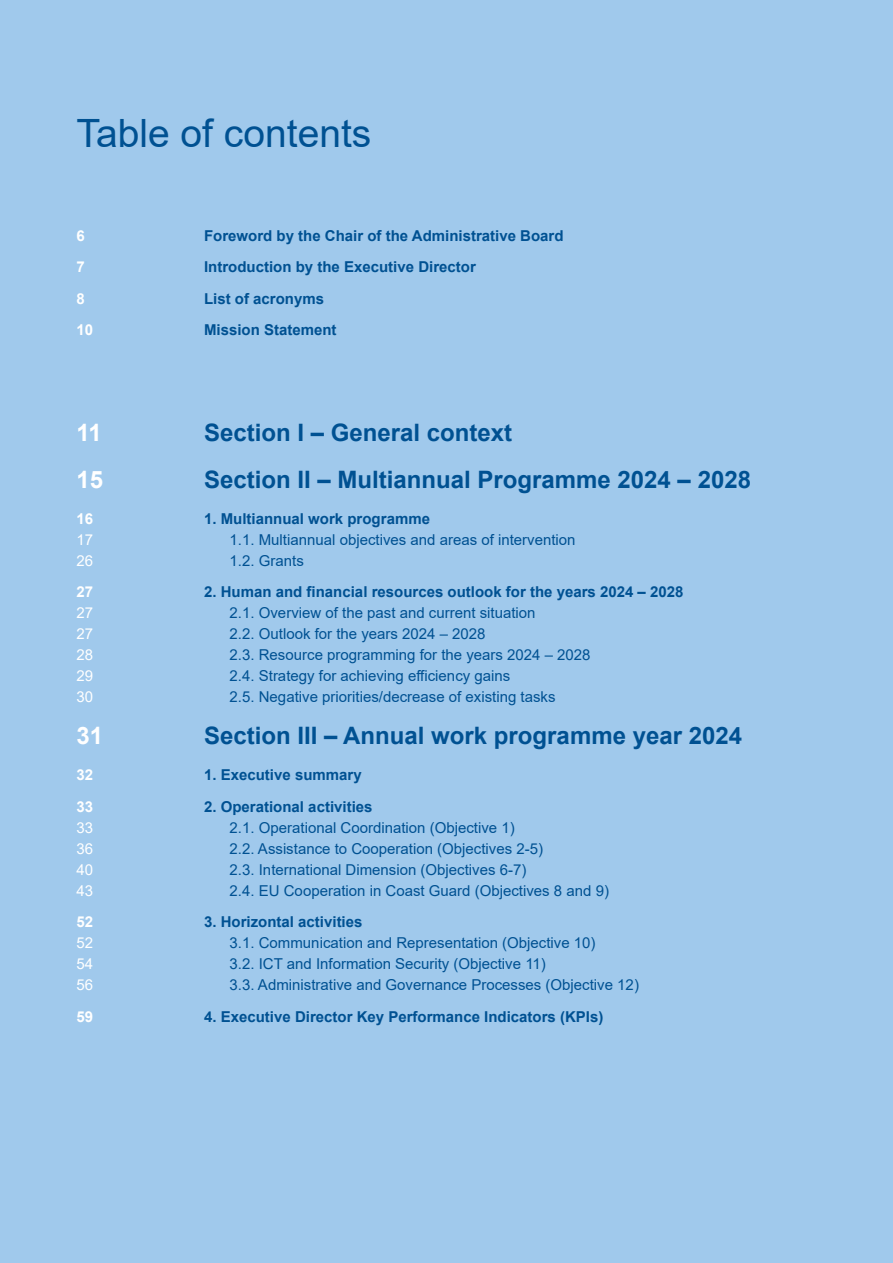
<style>
.page{position:relative;width:893px;height:1263px;background:#a0c9ec}
.page>*{position:absolute;margin:0;border:0;box-sizing:border-box;transform-origin:0 0}
.t1{font:39px "Arial";color:#005192}
.t2{font:700 24px "Arial";color:#005192}
.t3{font:700 24px "Arial";color:#fff}
.t4{font:15px "Arial";color:#005192}
.t5{font:700 15px "Arial";color:#005192}
.t6{font:15px "Arial";color:#fff}
.t7{font:700 15px "Arial";color:#fff}
</style>
<div class="page">
<h1 class="t1" style="left:77px;top:107px;width:296px">Table of contents</h1>
<p class="t7" style="left:77px;top:225px;width:10px">6</p>
<p class="t5" style="left:204px;top:225px;width:361px">Foreword by the Chair of the Administrative Board</p>
<p class="t7" style="left:77px;top:256px;width:10px">7</p>
<p class="t5" style="left:204px;top:256px;width:273px">Introduction by the Executive Director</p>
<p class="t7" style="left:77px;top:288px;width:10px">8</p>
<p class="t5" style="left:204px;top:288px;width:122px">List of acronyms</p>
<p class="t7" style="left:77px;top:320px;width:18px">10</p>
<p class="t5" style="left:204px;top:320px;width:134px">Mission Statement</p>
<h2 class="t3" style="left:77px;top:416px;width:27px">11</h2>
<h2 class="t2" style="left:204px;top:416px;width:310px">Section I – General context</h2>
<h2 class="t3" style="left:77px;top:462px;width:28px">15</h2>
<h2 class="t2" style="left:204px;top:462px;width:548px">Section II – Multiannual Programme 2024 – 2028</h2>
<p class="t7" style="left:77px;top:508px;width:18px">16</p>
<p class="t5" style="left:204px;top:508px;width:227px">1. Multiannual work programme</p>
<p class="t6" style="left:77px;top:529px;width:18px">17</p>
<p class="t4" style="left:230px;top:529px;width:348px">1.1. Multiannual objectives and areas of intervention</p>
<p class="t6" style="left:77px;top:550px;width:18px">26</p>
<p class="t4" style="left:230px;top:550px;width:76px">1.2. Grants</p>
<p class="t7" style="left:77px;top:581px;width:18px">27</p>
<p class="t5" style="left:204px;top:581px;width:481px">2. Human and financial resources outlook for the years 2024 – 2028</p>
<p class="t6" style="left:77px;top:602px;width:18px">27</p>
<p class="t4" style="left:230px;top:602px;width:307px">2.1. Overview of the past and current situation</p>
<p class="t6" style="left:77px;top:623px;width:18px">27</p>
<p class="t4" style="left:230px;top:623px;width:257px">2.2. Outlook for the years 2024 – 2028</p>
<p class="t6" style="left:77px;top:644px;width:18px">28</p>
<p class="t4" style="left:230px;top:644px;width:363px">2.3. Resource programming for the years 2024 – 2028</p>
<p class="t6" style="left:77px;top:665px;width:18px">29</p>
<p class="t4" style="left:230px;top:665px;width:282px">2.4. Strategy for achieving efficiency gains</p>
<p class="t6" style="left:77px;top:686px;width:18px">30</p>
<p class="t4" style="left:230px;top:686px;width:327px">2.5. Negative priorities/decrease of existing tasks</p>
<h2 class="t3" style="left:77px;top:719px;width:28px">31</h2>
<h2 class="t2" style="left:204px;top:719px;width:539px">Section III – Annual work programme year 2024</h2>
<p class="t7" style="left:77px;top:764px;width:18px">32</p>
<p class="t5" style="left:204px;top:764px;width:159px">1. Executive summary</p>
<p class="t7" style="left:77px;top:796px;width:18px">33</p>
<p class="t5" style="left:204px;top:796px;width:170px">2. Operational activities</p>
<p class="t6" style="left:77px;top:817px;width:18px">33</p>
<p class="t4" style="left:230px;top:817px;width:287px">2.1. Operational Coordination (Objective 1)</p>
<p class="t6" style="left:77px;top:838px;width:18px">36</p>
<p class="t4" style="left:230px;top:838px;width:315px">2.2. Assistance to Cooperation (Objectives 2-5)</p>
<p class="t6" style="left:77px;top:859px;width:18px">40</p>
<p class="t4" style="left:230px;top:859px;width:298px">2.3. International Dimension (Objectives 6-7)</p>
<p class="t6" style="left:77px;top:880px;width:18px">43</p>
<p class="t4" style="left:230px;top:880px;width:381px">2.4. EU Cooperation in Coast Guard (Objectives 8 and 9)</p>
<p class="t7" style="left:77px;top:911px;width:18px">52</p>
<p class="t5" style="left:204px;top:911px;width:160px">3. Horizontal activities</p>
<p class="t6" style="left:77px;top:932px;width:18px">52</p>
<p class="t4" style="left:230px;top:932px;width:367px">3.1. Communication and Representation (Objective 10)</p>
<p class="t6" style="left:77px;top:953px;width:18px">54</p>
<p class="t4" style="left:230px;top:953px;width:318px">3.2. ICT and Information Security (Objective 11)</p>
<p class="t6" style="left:77px;top:974px;width:18px">56</p>
<p class="t4" style="left:230px;top:974px;width:411px">3.3. Administrative and Governance Processes (Objective 12)</p>
<p class="t7" style="left:77px;top:1006px;width:18px">59</p>
<p class="t5" style="left:204px;top:1006px;width:401px">4. Executive Director Key Performance Indicators (KPIs)</p>
</div>
